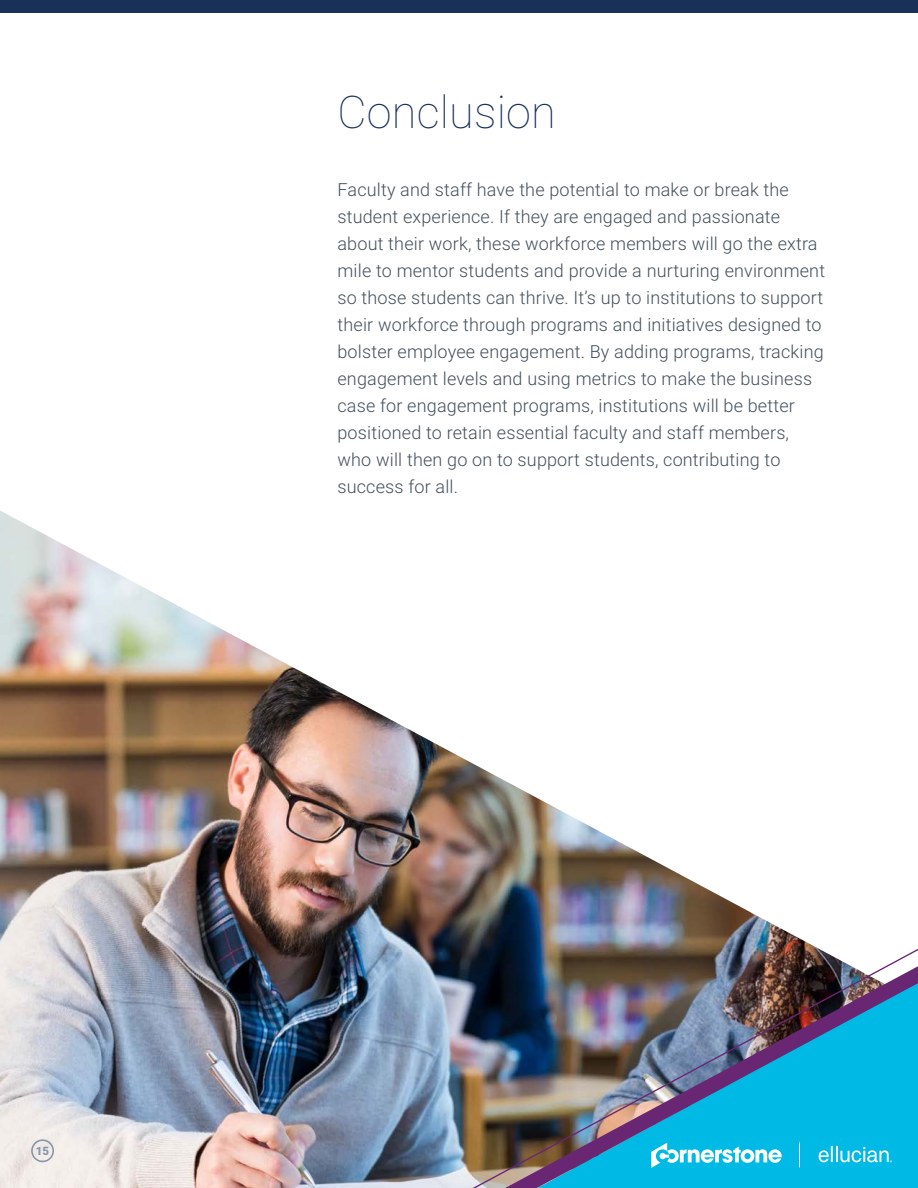
<style>
.page{position:relative;width:918px;height:1188px;background:#fff}
.page>*{position:absolute;margin:0;border:0;box-sizing:border-box;transform-origin:0 0}
.t1{font:100 45px "Roboto";letter-spacing:.005em;color:#193059}
.t2{font:300 18px/27px "Roboto";letter-spacing:.01em;color:#43505a}
.t3{font:900 11.55px "Roboto";color:#8894aa}
</style>
<div class="page">
<div style="left:0;top:0;width:918px;height:14px;background:#193059"></div>
<img style="left:0;top:510px;width:649px;height:678px">
<div style="left:31px;top:1139px;width:23px;height:23px;border:2px solid #8894aa;border-radius:50%"></div>
<img style="left:287px;top:876px;width:28px;height:312px">
<img style="left:315px;top:858px;width:603px;height:330px">
<svg style="left:651px;top:1143px;width:131px;height:25px"></svg>
<svg style="left:799px;top:1142px;width:1px;height:25px"></svg>
<svg style="left:819px;top:1146px;width:73px;height:16px"></svg>
<p class="t3" style="left:36px;top:1143px;width:15px">15</p>
<h1 class="t1" style="left:338px;top:81px;width:220px">Conclusion</h1>
<p class="t2" style="left:338px;top:175px;width:489px">Faculty and staff have the potential to make or break the student experience. If they are engaged and passionate about their work, these workforce members will go the extra mile to mentor students and provide a nurturing environment so those students can thrive. It’s up to institutions to support their workforce through programs and initiatives designed to bolster employee engagement. By adding programs, tracking engagement levels and using metrics to make the business case for engagement programs, institutions will be better positioned to retain essential faculty and staff members, who will then go on to support students, contributing to success for all.</p>
</div>
